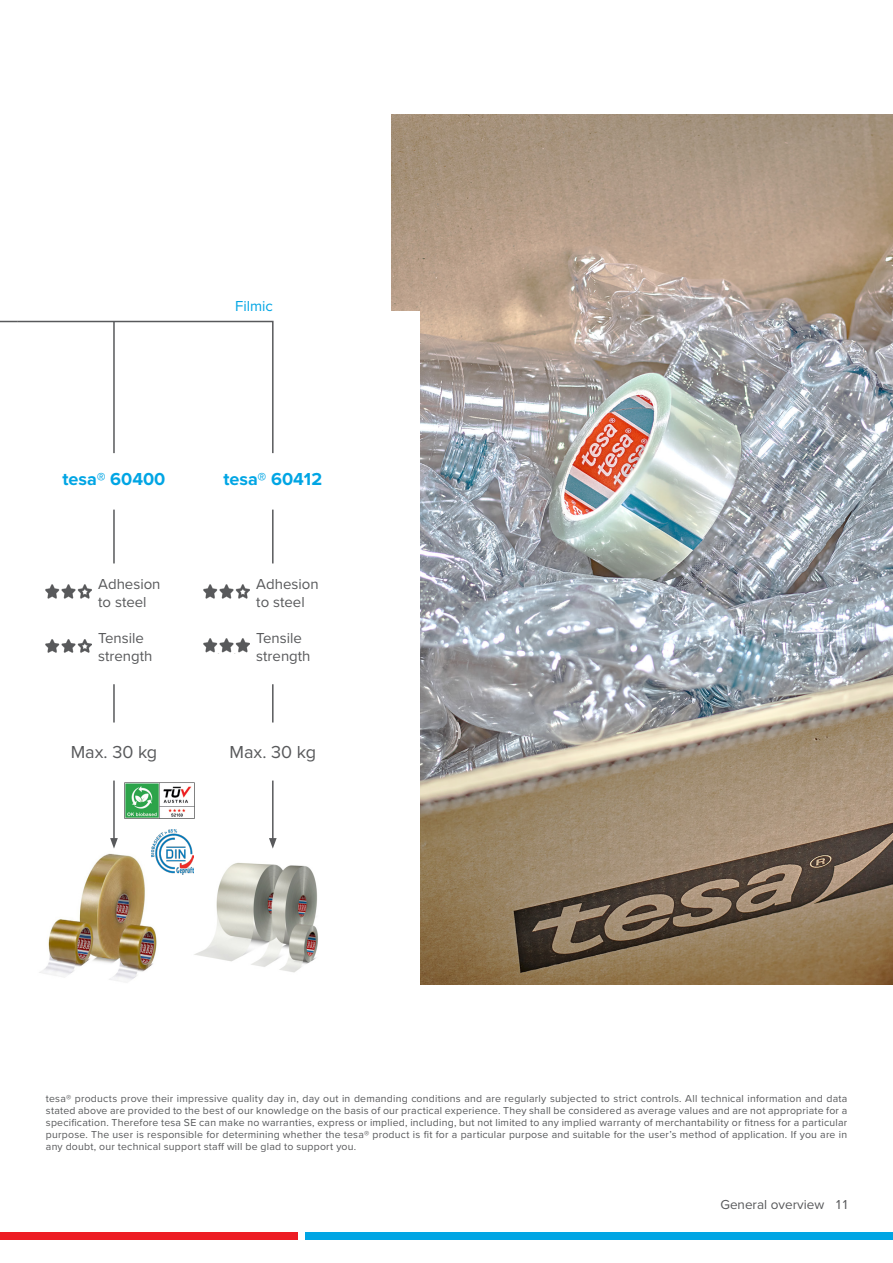
<style>
.page{position:relative;width:893px;height:1263px;background:#fff}
.page>*{position:absolute;margin:0;border:0;box-sizing:border-box;transform-origin:0 0}
.t1{font:700 18px "Proxima Nova";color:#00a5e4}
.t2{font:18px "Proxima Nova";color:#58595b}
.t3{font:15px/18px "Proxima Nova";color:#58595b}
.t4{font:15px "Proxima Nova";color:#00a5e4}
.t5{font:13.5px "Proxima Nova";color:#58595b}
.t6{font:10.5px/12px "Proxima Nova";letter-spacing:.02em;color:#58595b;text-align:justify}
</style>
<div class="page">
<img style="left:39px;top:848px;width:118px;height:133px">
<img style="left:194px;top:848px;width:124px;height:125px">
<img style="left:152px;top:830px;width:42px;height:44px">
<img style="left:124px;top:782px;width:71px;height:37px">
<hr style="left:113px;top:780px;width:2px;height:60px;background:#58595b">
<svg style="left:110px;top:838px;width:8px;height:10px"></svg>
<hr style="left:272px;top:780px;width:2px;height:60px;background:#58595b">
<svg style="left:269px;top:838px;width:8px;height:10px"></svg>
<img style="left:391px;top:114px;width:502px;height:870px">
<div style="left:387px;top:311px;width:32px;height:677px;background:#fff"></div>
<img style="left:203px;top:638px;width:46px;height:15px">
<img style="left:45px;top:639px;width:46px;height:14px">
<img style="left:45px;top:584px;width:46px;height:15px">
<img style="left:203px;top:584px;width:46px;height:15px">
<hr style="left:113px;top:510px;width:2px;height:53px;background:#58595b">
<hr style="left:272px;top:510px;width:2px;height:53px;background:#58595b">
<svg style="left:0;top:320px;width:274px;height:134px"></svg>
<hr style="left:113px;top:684px;width:2px;height:38px;background:#58595b">
<hr style="left:272px;top:684px;width:2px;height:38px;background:#58595b">
<div style="left:0;top:1232px;width:298px;height:8px;background:#ed1d24"></div>
<div style="left:305px;top:1232px;width:588px;height:8px;background:#00a5e4"></div>
<h2 class="t4" style="left:235px;top:295px;width:39px">Filmic</h2>
<h1 class="t1" style="left:63px;top:466px;width:104px">tesa® 60400</h1>
<h1 class="t1" style="left:223px;top:466px;width:100px">tesa® 60412</h1>
<h2 class="t3" style="left:98px;top:574px;width:64px">Adhesion to steel</h2>
<h2 class="t3" style="left:98px;top:628px;width:56px">Tensile strength</h2>
<h2 class="t3" style="left:256px;top:574px;width:64px">Adhesion to steel</h2>
<h2 class="t3" style="left:256px;top:628px;width:56px">Tensile strength</h2>
<h1 class="t2" style="left:71px;top:739px;width:88px">Max. 30 kg</h1>
<h1 class="t2" style="left:230px;top:739px;width:88px">Max. 30 kg</h1>
<p class="t6" style="left:46px;top:1092px;width:803px">tesa® products prove their impressive quality day in, day out in demanding conditions and are regularly subjected to strict controls. All technical information and data stated above are provided to the best of our knowledge on the basis of our practical experience. They shall be considered as average values and are not appropriate for a specification. Therefore tesa SE can make no warranties, express or implied, including, but not limited to any implied warranty of merchantability or fitness for a particular purpose. The user is responsible for determining whether the tesa® product is fit for a particular purpose and suitable for the user’s method of application. If you are in any doubt, our technical support staff will be glad to support you.</p>
<p class="t5" style="left:720px;top:1195px;width:105px">General overview</p>
<p class="t5" style="left:836px;top:1195px;width:13px">11</p>
</div>
